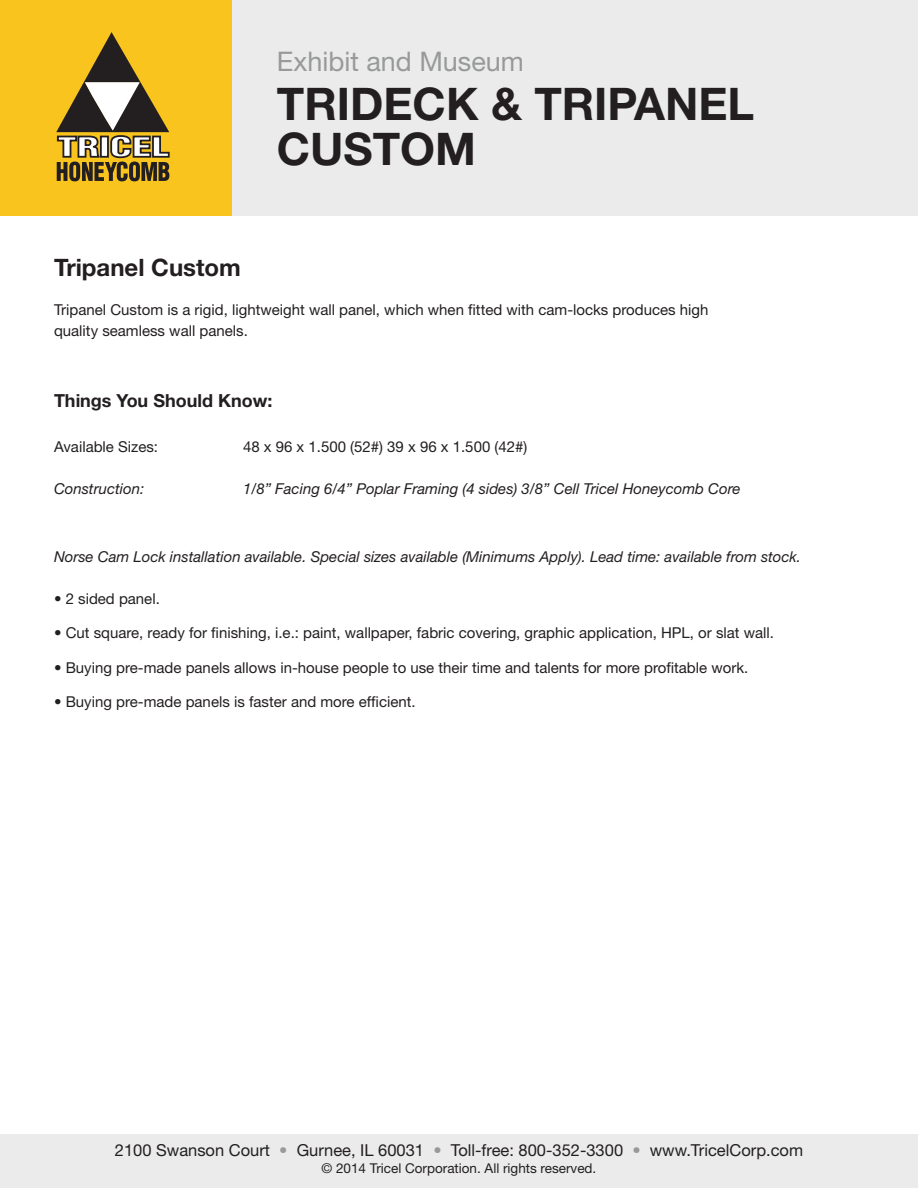
<style>
.page{position:relative;width:918px;height:1188px;background:#fff}
.page>*{position:absolute;margin:0;border:0;box-sizing:border-box;transform-origin:0 0}
.t1{font:700 45px/45px "Helvetica Neue";color:#231f20}
.t2{font:27px "Helvetica Neue";color:#989999}
.t3{font:700 24px "Helvetica Neue";color:#231f20}
.t4{font:700 18px "Helvetica Neue";color:#231f20}
.t5{font:16.5px "Helvetica Neue";color:#231f20}
.t6{font:15px/21px "Helvetica Neue";color:#231f20}
.t7{font:italic 15px "Helvetica Neue";color:#231f20}
.t8{font:13.5px "Helvetica Neue";color:#231f20}
.s1{color:#989999}
</style>
<div class="page">
<div style="left:0;top:0;width:232px;height:216px;background:#fac41e"></div>
<div style="left:232px;top:0;width:686px;height:216px;background:#ebebec"></div>
<div style="left:0;top:1134px;width:918px;height:54px;background:#ebebec"></div>
<svg style="left:56px;top:32px;width:114px;height:150px"></svg>
<p class="t3" style="left:54px;top:253px;width:189px">Tripanel Custom</p>
<h2 class="t2" style="left:277px;top:45px;width:249px">Exhibit and Museum</h2>
<h1 class="t1" style="left:277px;top:80px;width:479px">TRIDECK &amp; TRIPANEL<br>CUSTOM</h1>
<p class="t6" style="left:54px;top:299px;width:656px">Tripanel Custom is a rigid, lightweight wall panel, which when fitted with cam-locks produces high quality seamless wall panels.</p>
<p class="t4" style="left:54px;top:390px;width:220px">Things You Should Know:</p>
<p class="t6" style="left:54px;top:436px;width:106px">Available Sizes:</p>
<p class="t6" style="left:243px;top:436px;width:286px">48 x 96 x 1.500 (52#) 39 x 96 x 1.500 (42#)</p>
<p class="t7" style="left:54px;top:479px;width:92px">Construction:</p>
<p class="t7" style="left:243px;top:479px;width:499px">1/8” Facing 6/4” Poplar Framing (4 sides) 3/8” Cell Tricel Honeycomb Core</p>
<p class="t7" style="left:54px;top:547px;width:749px">Norse Cam Lock installation available. Special sizes available (Minimums Apply). Lead time: available from stock.</p>
<p class="t6" style="left:54px;top:588px;width:107px">• 2 sided panel.</p>
<p class="t6" style="left:54px;top:622px;width:722px">• Cut square, ready for finishing, i.e.: paint, wallpaper, fabric covering, graphic application, HPL, or slat wall.</p>
<p class="t6" style="left:54px;top:657px;width:696px">• Buying pre-made panels allows in-house people to use their time and talents for more profitable work.</p>
<p class="t6" style="left:54px;top:691px;width:363px">• Buying pre-made panels is faster and more efficient.</p>
<p class="t5" style="left:115px;top:1141px;width:690px">2100 Swanson Court <span class="s1">•</span> Gurnee, IL 60031 <span class="s1">•</span> Toll-free: 800-352-3300 <span class="s1">•</span> www.TricelCorp.com</p>
<p class="t8" style="left:322px;top:1161px;width:276px">© 2014 Tricel Corporation. All rights reserved.</p>
</div>
